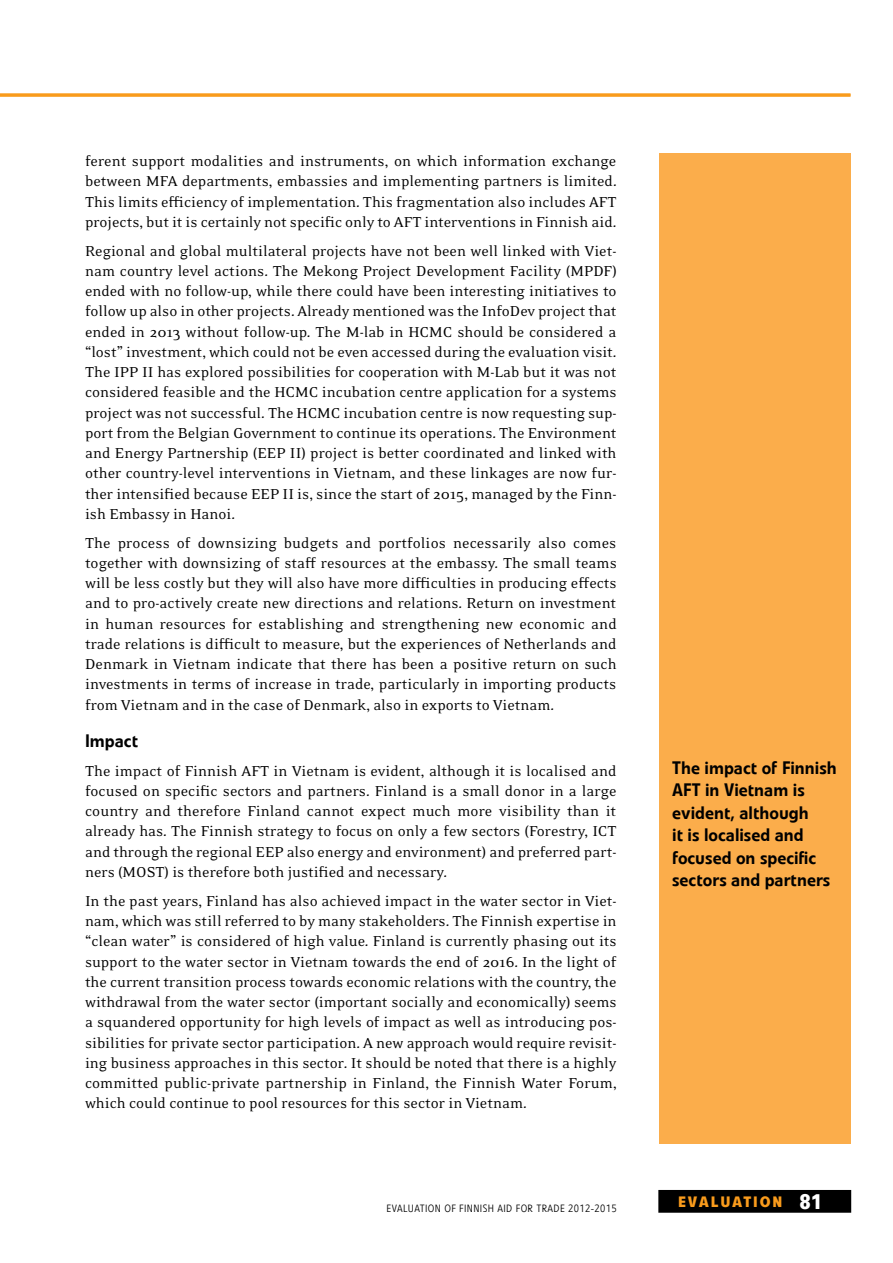
<style>
.page{position:relative;width:893px;height:1263px;background:#fff}
.page>*{position:absolute;margin:0;border:0;box-sizing:border-box;transform-origin:0 0}
.Nosto{font:500 18px/22.5px "Veto Com";color:#000}
.väliotsikko{font:500 18px "Veto Com";color:#000}
.Leipis__mammy{font:16.5px/20.2px "Eidetic Neo OT";color:#000;text-align:justify}
.t1{font:700 15px "Veto Com";letter-spacing:.12em;color:#f99b1c;scale:1.05 1}
.t2{font:300 10.5px "Veto Com";letter-spacing:.035em;color:#000}
.s1{font-size:21px;color:#fff}
</style>
<div class="page">
<div style="left:659px;top:1191px;width:191px;height:21px;background:#000"></div>
<div style="left:658px;top:1190px;width:193px;height:23px;border:2px solid #000"></div>
<div style="left:659px;top:153px;width:191px;height:991px;background:#fbad4b"></div>
<hr style="left:0;top:94px;width:850px;height:3px;background:#f99b1c">
<p class="Leipis__mammy" style="left:85px;top:151px;width:533px">ferent support modalities and instruments, on which information exchange between MFA departments, embassies and implementing partners is limited.<br>This limits efficiency of implementation. This fragmentation also includes AFT projects, but it is certainly not specific only to AFT interventions in Finnish aid.</p>
<p class="Leipis__mammy" style="left:85px;top:241px;width:533px">Regional and global multilateral projects have not been well linked with Viet&shy;nam country level actions. The Mekong Project Development Facility (MPDF) ended with no follow-up, while there could have been interesting initiatives to follow up also in other projects. Already mentioned was the InfoDev project that ended in 2013 without follow-up. The M-lab in HCMC should be considered a “lost” investment, which could not be even accessed during the evaluation visit.<br>The IPP II has explored possibilities for cooperation with M-Lab but it was not considered feasible and the HCMC incubation centre application for a systems project was not successful. The HCMC incubation centre is now requesting sup&shy;port from the Belgian Government to continue its operations. The Environment and Energy Partnership (EEP II) project is better coordinated and linked with other country-level interventions in Vietnam, and these linkages are now fur&shy;ther intensified because EEP II is, since the start of 2015, managed by the Finn&shy;ish Embassy in Hanoi.</p>
<p class="Leipis__mammy" style="left:85px;top:533px;width:533px">The process of downsizing budgets and portfolios necessarily also comes together with downsizing of staff resources at the embassy. The small teams will be less costly but they will also have more difficulties in producing effects and to pro-actively create new directions and relations. Return on investment in human resources for establishing and strengthening new economic and trade relations is difficult to measure, but the experiences of Netherlands and Denmark in Vietnam indicate that there has been a positive return on such investments in terms of increase in trade, particularly in importing products from Vietnam and in the case of Denmark, also in exports to Vietnam.</p>
<p class="väliotsikko" style="left:85px;top:730px;width:55px">Impact</p>
<p class="Leipis__mammy" style="left:85px;top:761px;width:533px">The impact of Finnish AFT in Vietnam is evident, although it is localised and focused on specific sectors and partners. Finland is a small donor in a large country and therefore Finland cannot expect much more visibility than it already has. The Finnish strategy to focus on only a few sectors (Forestry, ICT and through the regional EEP also energy and environment) and preferred part&shy;ners (MOST) is therefore both justified and necessary.</p>
<p class="Leipis__mammy" style="left:85px;top:891px;width:533px">In the past years, Finland has also achieved impact in the water sector in Viet&shy;nam, which was still referred to by many stakeholders. The Finnish expertise in “clean water” is considered of high value. Finland is currently phasing out its support to the water sector in Vietnam towards the end of 2016. In the light of the current transition process towards economic relations with the country, the withdrawal from the water sector (important socially and economically) seems a squandered opportunity for high levels of impact as well as introducing pos&shy;sibilities for private sector participation. A new approach would require revisit&shy;ing business approaches in this sector. It should be noted that there is a highly committed public-private partnership in Finland, the Finnish Water Forum, which could continue to pool resources for this sector in Vietnam.</p>
<p class="Nosto" style="left:672px;top:756px;width:166px">The impact of Finnish<br>AFT in Vietnam is evident, although<br>it is localised and focused on specific sectors and partners</p>
<p class="t2" style="left:386px;top:1202px;width:232px">EVALUATION OF FINNISH AID FOR TRADE 2012-2015</p>
<p class="t1" style="left:678px;top:1192px;width:139px">EVALUATION <span class="s1">81</span></p>
</div>
